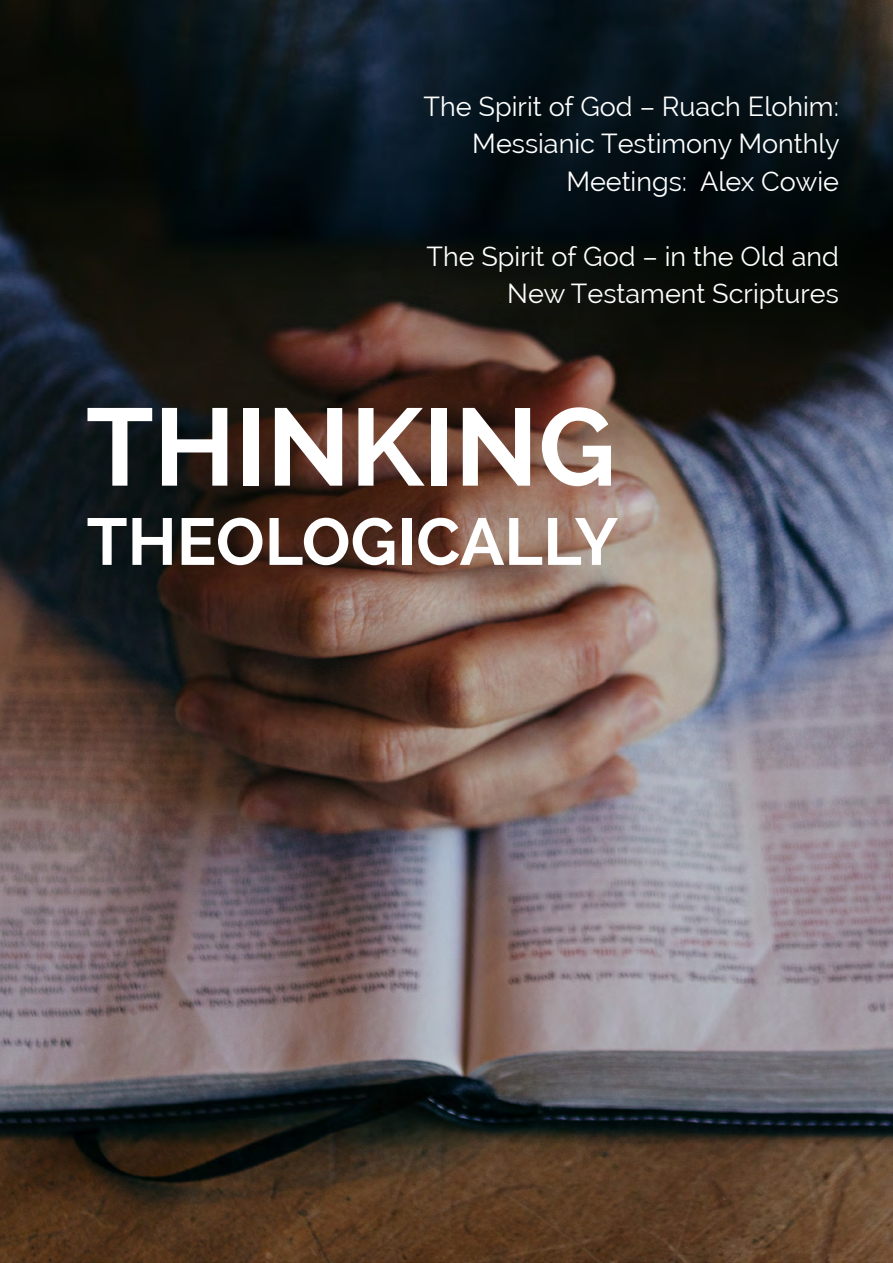
<style>
.page{position:relative;width:893px;height:1263px;background:#fff}
.page>*{position:absolute;margin:0;border:0;box-sizing:border-box;transform-origin:0 0}
.t1{font:700 109.5px "Raleway";color:#fff}
.t2{font:700 66px "Raleway";color:#fff}
.t3{font:27px/37.5px "Raleway";color:#fff;text-align:right}
</style>
<div class="page">
<img style="left:0;top:0;width:893px;height:1263px">
<img style="left:55px;top:55px;width:783px;height:1153px">
<p class="t3" style="left:424px;top:87px;width:418px">The Spirit of God – Ruach Elohim:<br>Messianic Testimony Monthly<br>Meetings: Alex Cowie</p>
<p class="t3" style="left:426px;top:237px;width:414px">The Spirit of God – in the Old and<br>New Testament Scriptures</p>
<h1 class="t1" style="left:86px;top:385px;width:531px">THINKING</h1>
<h2 class="t2" style="left:87px;top:504px;width:533px">THEOLOGICALLY</h2>
</div>
